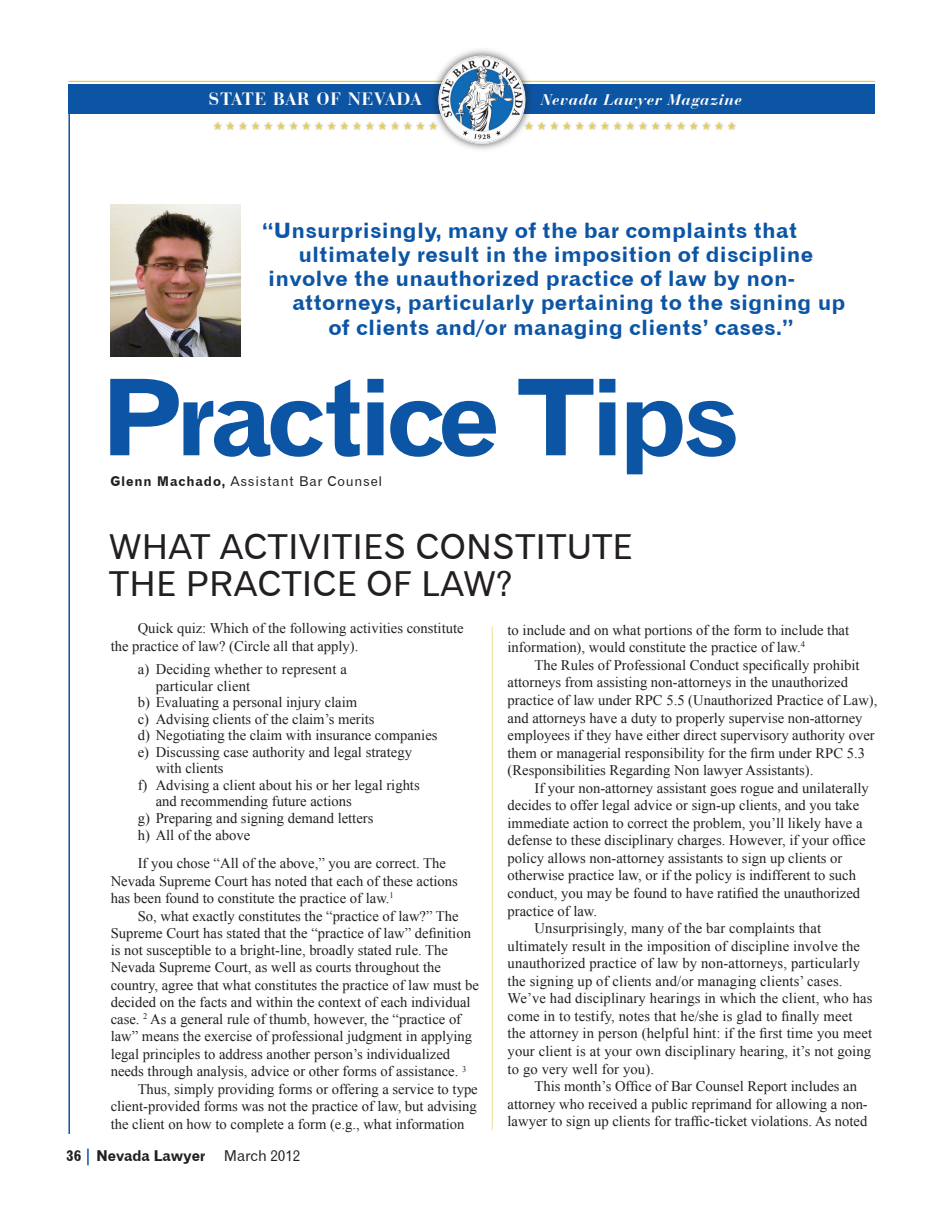
<style>
.page{position:relative;width:945px;height:1215px;background:#fff}
.page>*{position:absolute;margin:0;border:0;box-sizing:border-box;transform-origin:0 0}
.t1{font:105.45px "Gothic 720 BT Bold B";letter-spacing:-.06em;color:#0c55a4;scale:1.06 1}
.t2{font:34.5px "Gothic 720 BT Roman B";letter-spacing:.01em;color:#231f20}
.t3{font:21.3px "Gothic 720 BT Bold B";letter-spacing:.01em;color:#0c55a4;scale:1.06 1}
.t4{font:700 18.6px "Bauer Bodoni BT";letter-spacing:.06em;color:#fff}
.t5{font:italic 700 16.05px "Bauer Bodoni BT";letter-spacing:.06em;color:#fff}
.t6{font:15px "Gothic 720 BT Bold B";letter-spacing:-.01em;color:#231f20}
.t7{font:14.7px/17.5px "Times New Roman";color:#231f20}
.t8{font:13.5px "Gothic 720 BT Roman B";letter-spacing:.06em;color:#231f20}
.t9{font:10.05px "Zapf Dingbats IT Cby BT";color:#e9ce52}
.s1{font-family:"Gothic 720 BT Bold B"}
.s2{font-family:"Gothic 720 BT Roman B"}
</style>
<div class="page">
<svg style="left:87px;top:1149px;width:2px;height:16px"></svg>
<hr style="left:492px;top:626px;width:1px;height:504px;background:#f1e097">
<hr style="left:68px;top:85px;width:2px;height:1049px;background:#0c55a4">
<hr style="left:68px;top:81px;width:807px;height:1px;background:#e9ce52">
<div style="left:68px;top:84px;width:807px;height:30px;background:#0c55a4"></div>
<div style="left:430px;top:47px;width:105px;height:106px;background:#231f20;opacity:.75"></div>
<svg style="left:442px;top:59px;width:80px;height:82px"></svg>
<div style="left:438px;top:56px;width:87px;height:88px;border:6px solid #fff;border-radius:50%"></div>
<img style="left:481px;top:56px;width:42px;height:29px">
<div style="left:211px;top:120px;width:527px;height:13px;background:#231f20;opacity:.27"></div>
<img style="left:111px;top:205px;width:129px;height:151px">
<p class="t4" style="left:209px;top:87px;width:214px">STATE BAR OF NEVADA</p>
<p class="t5" style="left:542px;top:90px;width:202px">Nevada Lawyer Magazine</p>
<p class="t9" style="left:213px;top:121px;width:226px">★ ★ ★ ★ ★ ★ ★ ★ ★ ★ ★ ★ ★ ★ ★ ★ ★ ★</p>
<p class="t9" style="left:525px;top:121px;width:213px">★ ★ ★ ★ ★ ★ ★ ★ ★ ★ ★ ★ ★ ★ ★ ★ ★</p>
<h3 class="t3" style="left:262px;top:217px;width:506px">“Unsurprisingly, many of the bar complaints that</h3>
<h3 class="t3" style="left:298px;top:241px;width:487px">ultimately result in the imposition of discipline</h3>
<h3 class="t3" style="left:268px;top:266px;width:499px">involve the unauthorized practice of law by non-</h3>
<h3 class="t3" style="left:292px;top:290px;width:523px">attorneys, particularly pertaining to the signing up</h3>
<h3 class="t3" style="left:328px;top:314px;width:440px">of clients and/or managing clients’ cases.”</h3>
<h1 class="t1" style="left:100px;top:353px;width:605px">Practice Tips</h1>
<p class="t8" style="left:110px;top:473px;width:274px"><span class="s1">Glenn Machado,</span> Assistant Bar Counsel</p>
<h2 class="t2" style="left:109px;top:526px;width:229px">WHAT ACTIVITIES</h2>
<h2 class="t2" style="left:416px;top:526px;width:46px">CONSTIT</h2>
<h2 class="t2" style="left:567px;top:526px;width:47px">UTE</h2>
<h2 class="t2" style="left:109px;top:563px;width:405px">THE PRACTI CE OF LAW?</h2>
<p class="t7" style="left:111px;top:619px;width:354px;text-indent:27px">Quick quiz: Which of the following activities constitute the practice of law? (Circle all that apply).</p>
<p class="t7" style="left:138px;top:660px;width:211px">a) Deciding whether to represent a</p>
<p class="t7" style="left:156px;top:677px;width:96px">particular client</p>
<p class="t7" style="left:138px;top:693px;width:221px">b) Evaluating a personal injury claim</p>
<p class="t7" style="left:138px;top:710px;width:238px">c) Advising clients of the claim’s merits</p>
<p class="t7" style="left:138px;top:726px;width:301px">d) Negotiating the claim with insurance companies</p>
<p class="t7" style="left:138px;top:743px;width:276px">e) Discussing case authority and legal strategy</p>
<p class="t7" style="left:156px;top:759px;width:69px">with clients</p>
<p class="t7" style="left:138px;top:776px;width:284px">f) Advising a client about his or her legal rights</p>
<p class="t7" style="left:156px;top:792px;width:198px">and recommending future actions</p>
<p class="t7" style="left:138px;top:809px;width:237px">g) Preparing and signing demand letters</p>
<p class="t7" style="left:138px;top:827px;width:114px">h) All of the above</p>
<p class="t7" style="left:111px;top:855px;width:349px;text-indent:27px">If you chose “All of the above,” you are correct. The<br>Nevada Supreme Court has noted that each of these actions has been found to constitute the practice of law.<sup>1</sup></p>
<p class="t7" style="left:138px;top:907px;width:322px">So, what exactly constitutes the “practice of law?” The</p>
<p class="t7" style="left:111px;top:924px;width:362px">Supreme Court has stated that the “practice of law” definition</p>
<p class="t7" style="left:111px;top:941px;width:339px">is not susceptible to a bright-line, broadly stated rule. The</p>
<p class="t7" style="left:111px;top:958px;width:332px">Nevada Supreme Court, as well as courts throughout the</p>
<p class="t7" style="left:111px;top:976px;width:370px">country, agree that what constitutes the practice of law must be</p>
<p class="t7" style="left:111px;top:993px;width:361px">decided on the facts and within the context of each individual</p>
<p class="t7" style="left:111px;top:1010px;width:352px">case. <sup>2</sup> As a general rule of thumb, however, the “practice of</p>
<p class="t7" style="left:111px;top:1027px;width:363px">law” means the exercise of professional judgment in applying</p>
<p class="t7" style="left:111px;top:1045px;width:341px">legal principles to address another person’s individualized</p>
<p class="t7" style="left:111px;top:1062px;width:357px">needs through analysis, advice or other forms of assistance. <sup>3</sup></p>
<p class="t7" style="left:138px;top:1080px;width:342px">Thus, simply providing forms or offering a service to type</p>
<p class="t7" style="left:111px;top:1098px;width:368px">client-provided forms was not the practice of law, but advising</p>
<p class="t7" style="left:111px;top:1115px;width:355px">the client on how to complete a form (e.g., what information</p>
<p class="t6" style="left:66px;top:1147px;width:236px">36 Nevada Lawyer <span class="s2">March 2012</span></p>
<p class="t7" style="left:508px;top:621px;width:343px">to include and on what portions of the form to include that information), would constitute the practice of law.<sup>4</sup></p>
<p class="t7" style="left:508px;top:656px;width:371px;text-indent:27px">The Rules of Professional Conduct specifically prohibit attorneys from assisting non-attorneys in the unauthorized practice of law under RPC 5.5 (Unauthorized Practice of Law), and attorneys have a duty to properly supervise non-attorney employees if they have either direct supervisory authority over them or managerial responsibility for the firm under RPC 5.3 (Responsibilities Regarding Non lawyer Assistants).</p>
<p class="t7" style="left:535px;top:779px;width:336px">If your non-attorney assistant goes rogue and unilaterally</p>
<p class="t7" style="left:508px;top:796px;width:353px">decides to offer legal advice or sign-up clients, and you take</p>
<p class="t7" style="left:508px;top:814px;width:357px">immediate action to correct the problem, you’ll likely have a</p>
<p class="t7" style="left:508px;top:831px;width:360px">defense to these disciplinary charges. However, if your office</p>
<p class="t7" style="left:508px;top:849px;width:336px">policy allows non-attorney assistants to sign up clients or</p>
<p class="t7" style="left:508px;top:867px;width:350px">otherwise practice law, or if the policy is indifferent to such</p>
<p class="t7" style="left:508px;top:884px;width:354px">conduct, you may be found to have ratified the unauthorized</p>
<p class="t7" style="left:508px;top:902px;width:91px">practice of law.</p>
<p class="t7" style="left:535px;top:919px;width:288px">Unsurprisingly, many of the bar complaints that</p>
<p class="t7" style="left:508px;top:937px;width:354px">ultimately result in the imposition of discipline involve the</p>
<p class="t7" style="left:508px;top:954px;width:354px">unauthorized practice of law by non-attorneys, particularly</p>
<p class="t7" style="left:508px;top:972px;width:336px">the signing up of clients and/or managing clients’ cases.</p>
<p class="t7" style="left:508px;top:989px;width:366px">We’ve had disciplinary hearings in which the client, who has</p>
<p class="t7" style="left:508px;top:1007px;width:346px">come in to testify, notes that he/she is glad to finally meet</p>
<p class="t7" style="left:508px;top:1025px;width:366px">the attorney in person (helpful hint: if the first time you meet</p>
<p class="t7" style="left:508px;top:1042px;width:365px">your client is at your own disciplinary hearing, it’s not going</p>
<p class="t7" style="left:508px;top:1060px;width:148px">to go very well for you).</p>
<p class="t7" style="left:535px;top:1077px;width:324px">This month’s Office of Bar Counsel Report includes an</p>
<p class="t7" style="left:508px;top:1095px;width:362px">attorney who received a public reprimand for allowing a non-</p>
<p class="t7" style="left:508px;top:1112px;width:361px">lawyer to sign up clients for traffic-ticket violations. As noted</p>
</div>
